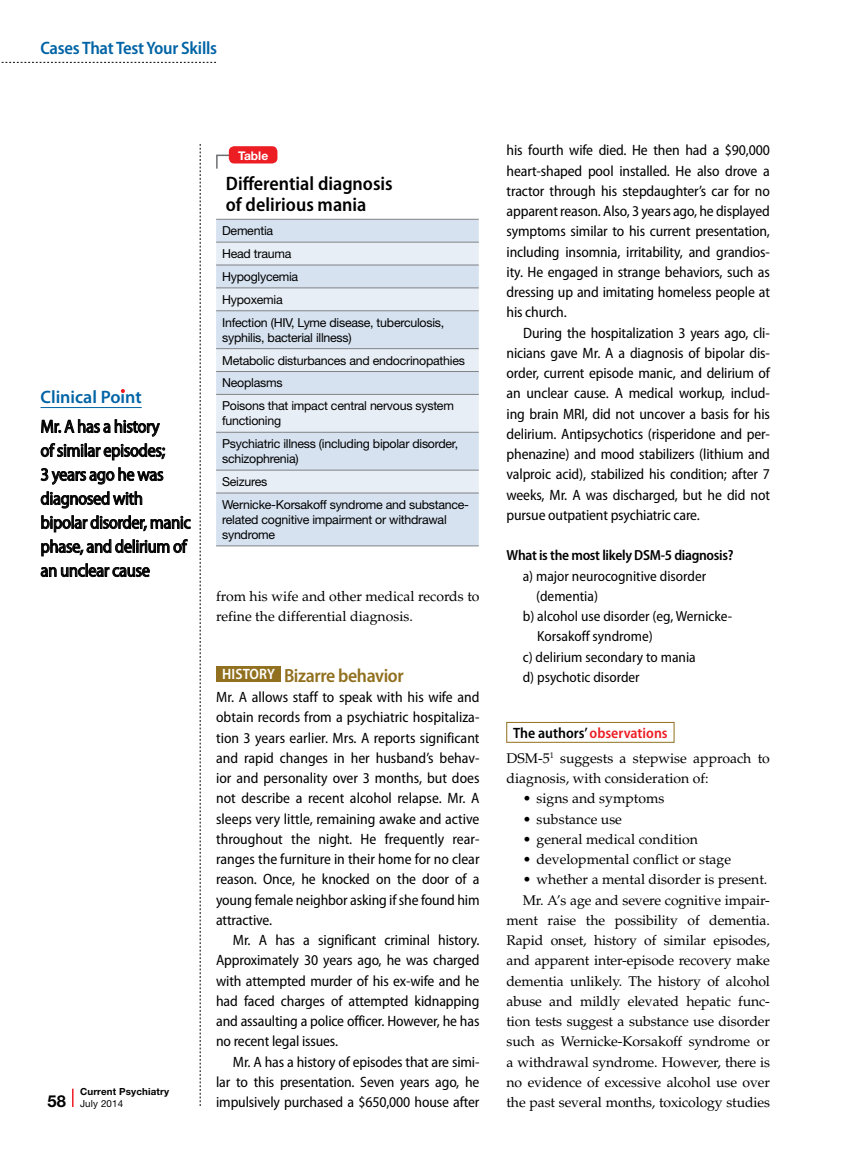
<style>
.page{position:relative;width:851px;height:1161px;background:#fff}
.page>*{position:absolute;margin:0;border:0;box-sizing:border-box;transform-origin:0 0}
.Table_Title{font:600 semi-condensed 19.5px/21px "Myriad Pro";color:#000}
.H1_Case{font:600 semi-condensed 19.2px "Myriad Pro";letter-spacing:-.02em;color:#91701f}
.Clinical_Point{font:semi-condensed 18px/24px "Myriad Pro";letter-spacing:-.02em;color:#000}
.t1{font:600 semi-condensed 18px "Myriad Pro";letter-spacing:-.015em;color:#0063a5}
.t2{font:600 18px "Myriad Pro";color:#0063a5}
.t3{font:700 16.5px "Helvetica Neue LT Std";color:#000}
.Case_Study_2{font:semi-condensed 15px/20.2px "Myriad Pro";letter-spacing:-.01em;color:#000;text-align:justify}
.Case_Study_1{font:semi-condensed 15px/20.2px "Myriad Pro";letter-spacing:-.01em;color:#000;text-align:justify}
.t4{font:600 semi-condensed 15px "Myriad Pro";color:#ed1d24}
.t5{font:600 semi-condensed 15px "Myriad Pro";letter-spacing:.01em;color:#fff}
.Coupon_choices{font:semi-condensed 14.7px/20.2px "Myriad Pro";color:#000}
.Coupon_ques{font:600 semi-condensed 14.7px "Myriad Pro";letter-spacing:-.02em;color:#000}
.Body_2{font:14.1px/20.2px "Palatino LT Std";letter-spacing:-.01em;color:#000;text-align:justify}
.Body_1{font:14.1px/20.2px "Palatino LT Std";color:#000}
.Body_Bullet{font:14.1px "Palatino LT Std";color:#000}
.Table_Text{font:12.3px/15px "Helvetica Neue LT Std";letter-spacing:-.02em;color:#000}
.t6{font:700 12px "Helvetica Neue LT Std";color:#fff}
.t7{font:700 9.75px "Helvetica Neue LT Std";letter-spacing:.015em;color:#000}
.t8{font:9.75px "Helvetica Neue LT Std";letter-spacing:.015em;color:#000}
.s1{color:#000}
</style>
<div class="page">
<svg style="left:200px;top:144px;width:1px;height:962px"></svg>
<svg style="left:72px;top:1089px;width:2px;height:18px"></svg>
<svg style="left:1px;top:62px;width:215px;height:1px"></svg>
<div style="left:216px;top:666px;width:65px;height:16px;background:#91701f"></div>
<div style="left:506px;top:722px;width:168px;height:20px;border:1px solid #91701f"></div>
<hr style="left:40px;top:407px;width:102px;height:1px;background:#0063a5">
<svg style="left:41px;top:419px;width:119px;height:18px"></svg>
<svg style="left:41px;top:443px;width:124px;height:18px"></svg>
<svg style="left:41px;top:467px;width:122px;height:18px"></svg>
<svg style="left:41px;top:491px;width:101px;height:18px"></svg>
<svg style="left:41px;top:515px;width:150px;height:18px"></svg>
<svg style="left:41px;top:539px;width:147px;height:18px"></svg>
<svg style="left:41px;top:564px;width:109px;height:14px"></svg>
<svg style="left:121px;top:389px;width:4px;height:4px"></svg>
<div style="left:216px;top:220px;width:262px;height:326px;background:#d6e2f0"></div>
<svg style="left:216px;top:243px;width:262px;height:250px;background:#dee6f1"></svg>
<hr style="left:216px;top:546px;width:262px;height:1px;background:#808285">
<hr style="left:216px;top:219px;width:262px;height:1px;background:#808285">
<hr style="left:216px;top:470px;width:262px;height:1px;background:#808285">
<hr style="left:216px;top:493px;width:262px;height:1px;background:#808285">
<hr style="left:216px;top:394px;width:262px;height:1px;background:#808285">
<hr style="left:216px;top:432px;width:262px;height:1px;background:#808285">
<hr style="left:216px;top:348px;width:262px;height:1px;background:#808285">
<hr style="left:216px;top:371px;width:262px;height:1px;background:#808285">
<hr style="left:216px;top:288px;width:262px;height:1px;background:#808285">
<hr style="left:216px;top:311px;width:262px;height:1px;background:#808285">
<hr style="left:216px;top:242px;width:262px;height:1px;background:#808285">
<hr style="left:216px;top:265px;width:262px;height:1px;background:#808285">
<svg style="left:216px;top:154px;width:16px;height:15px"></svg>
<div style="left:229px;top:146px;width:48px;height:17px;background:#ed1d24;border-radius:5px"></div>
<p class="t1" style="left:40px;top:37px;width:178px">Cases That Test Your Skills</p>
<p class="t2" style="left:40px;top:386px;width:103px">Clinical Point</p>
<p class="Clinical_Point" style="left:40px;top:414px;width:152px">Mr. A has a history<br>of similar episodes;<br>3 years ago he was diagnosed with bipolar disorder, manic phase, and delirium of an unclear cause</p>
<p class="t7" style="left:80px;top:1085px;width:90px">Current Psychiatry</p>
<p class="t3" style="left:47px;top:1091px;width:20px">58</p>
<p class="t8" style="left:80px;top:1098px;width:45px">July 2014</p>
<p class="t6" style="left:238px;top:148px;width:32px">Table</p>
<p class="Table_Title" style="left:226px;top:172px;width:168px">Differential diagnosis of delirious mania</p>
<p class="Table_Text" style="left:222px;top:223px;width:52px">Dementia</p>
<p class="Table_Text" style="left:222px;top:246px;width:71px">Head trauma</p>
<p class="Table_Text" style="left:222px;top:269px;width:78px">Hypoglycemia</p>
<p class="Table_Text" style="left:222px;top:292px;width:62px">Hypoxemia</p>
<p class="Table_Text" style="left:222px;top:315px;width:224px">Infection (HIV, Lyme disease, tuberculosis, syphilis, bacterial illness)</p>
<p class="Table_Text" style="left:222px;top:352px;width:244px">Metabolic disturbances and endocrinopathies</p>
<p class="Table_Text" style="left:222px;top:375px;width:62px">Neoplasms</p>
<p class="Table_Text" style="left:222px;top:398px;width:233px">Poisons that impact central nervous system functioning</p>
<p class="Table_Text" style="left:222px;top:436px;width:237px">Psychiatric illness (including bipolar disorder, schizophrenia)</p>
<p class="Table_Text" style="left:222px;top:474px;width:47px">Seizures</p>
<p class="Table_Text" style="left:222px;top:497px;width:248px">Wernicke-Korsakoff syndrome and substance&shy;related cognitive impairment or withdrawal syndrome</p>
<p class="Body_1" style="left:216px;top:586px;width:265px">from his wife and other medical records to refine the differential diagnosis.</p>
<p class="t5" style="left:222px;top:665px;width:55px">HISTORY</p>
<p class="H1_Case" style="left:284px;top:663px;width:121px">Bizarre behavior</p>
<p class="Case_Study_1" style="left:216px;top:687px;width:265px">Mr. A allows staff to speak with his wife and obtain records from a psychiatric hospitaliza&shy;tion 3 years earlier. Mrs. A reports significant and rapid changes in her husband’s behav&shy;ior and personality over 3 months, but does not describe a recent alcohol relapse. Mr. A sleeps very little, remaining awake and active throughout the night. He frequently rear&shy;ranges the furniture in their home for no clear reason. Once, he knocked on the door of a young female neighbor asking if she found him attractive.</p>
<p class="Case_Study_2" style="left:216px;top:930px;width:265px;text-indent:17px">Mr. A has a significant criminal history.<br>Approximately 30 years ago, he was charged with attempted murder of his ex-wife and he had faced charges of attempted kidnapping and assaulting a police officer. However, he has no recent legal issues.</p>
<p class="Case_Study_2" style="left:216px;top:1051px;width:265px;text-indent:17px">Mr. A has a history of episodes that are simi&shy;lar to this presentation. Seven years ago, he impulsively purchased a $650,000 house after</p>
<p class="Case_Study_2" style="left:506px;top:140px;width:265px">his fourth wife died. He then had a $90,000 heart-shaped pool installed. He also drove a tractor through his stepdaughter’s car for no apparent reason. Also, 3 years ago, he displayed symptoms similar to his current presentation, including insomnia, irritability, and grandios&shy;ity. He engaged in strange behaviors, such as dressing up and imitating homeless people at his church.</p>
<p class="Case_Study_2" style="left:506px;top:322px;width:265px;text-indent:17px">During the hospitalization 3 years ago, cli&shy;nicians gave Mr. A a diagnosis of bipolar dis&shy;order, current episode manic, and delirium of an unclear cause. A medical workup, includ&shy;ing brain MRI, did not uncover a basis for his delirium. Antipsychotics (risperidone and per&shy;phenazine) and mood stabilizers (lithium and valproic acid), stabilized his condition; after 7 weeks, Mr. A was discharged, but he did not pursue outpatient psychiatric care.</p>
<p class="Coupon_ques" style="left:506px;top:546px;width:228px">What is the most likely DSM-5 diagnosis?</p>
<p class="Coupon_choices" style="left:536px;top:565px;width:171px;text-indent:-13px">a) major neurocognitive disorder (dementia)</p>
<p class="Coupon_choices" style="left:537px;top:606px;width:196px;text-indent:-14px">b) alcohol use disorder (eg, Wernicke-<br>Korsakoff syndrome)</p>
<p class="Coupon_choices" style="left:522px;top:646px;width:174px">c) delirium secondary to mania</p>
<p class="Coupon_choices" style="left:522px;top:667px;width:118px">d) psychotic disorder</p>
<p class="t4" style="left:513px;top:723px;width:156px"><span class="s1">The authors’</span> observations</p>
<p class="Body_1" style="left:506px;top:748px;width:265px">DSM-5<sup>1</sup> suggests a stepwise approach to diagnosis, with consideration of:</p>
<p class="Body_Bullet" style="left:522px;top:790px;width:143px">• signs and symptoms</p>
<p class="Body_Bullet" style="left:522px;top:810px;width:101px">• substance use</p>
<p class="Body_Bullet" style="left:522px;top:831px;width:177px">• general medical condition</p>
<p class="Body_Bullet" style="left:522px;top:851px;width:210px">• developmental conflict or stage</p>
<p class="Body_Bullet" style="left:522px;top:871px;width:246px">• whether a mental disorder is present.</p>
<p class="Body_2" style="left:506px;top:890px;width:265px;text-indent:16px">Mr. A’s age and severe cognitive impair&shy;ment raise the possibility of dementia.<br>Rapid onset, history of similar episodes, and apparent inter-episode recovery make dementia unlikely. The history of alcohol abuse and mildly elevated hepatic func&shy;tion tests suggest a substance use disorder such as Wernicke-Korsakoff syndrome or a withdrawal syndrome. However, there is no evidence of excessive alcohol use over the past several months, toxicology studies</p>
</div>
